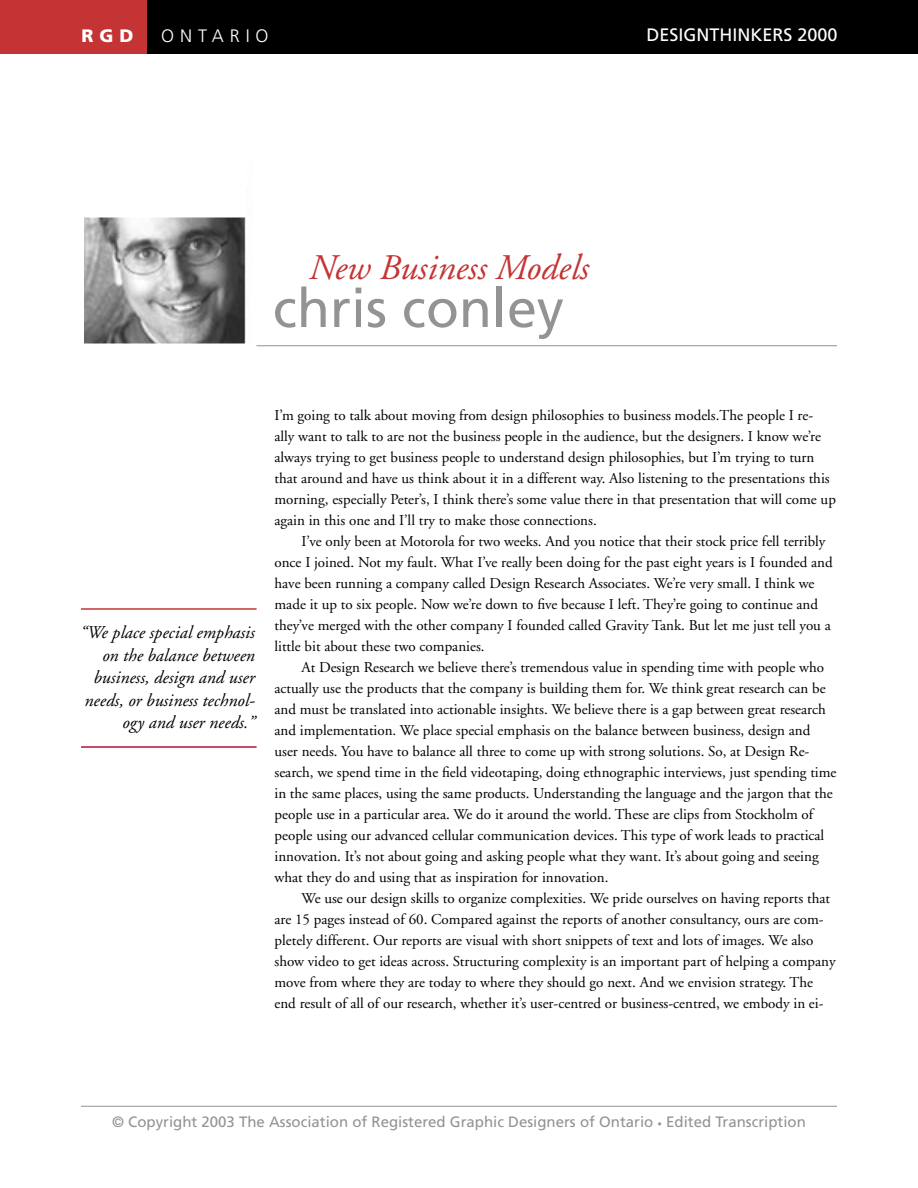
<style>
.page{position:relative;width:918px;height:1188px;background:#fff}
.page>*{position:absolute;margin:0;border:0;box-sizing:border-box;transform-origin:0 0}
.t1{font:54px "Frutiger";color:#939393}
.t2{font:italic 36px "Adobe Garamond";color:#c43434}
.quote{font:italic 18px/22.5px "Adobe Garamond";color:#000;text-align:right}
.t3{font:18px "Frutiger";color:#fff}
.t4{font:300 18px "Frutiger";letter-spacing:.33em;color:#fff}
.t5{font:900 18px "Frutiger";color:#fff}
.Paragraph_Style_1{font:15px/21px "Adobe Garamond";color:#000}
.t6{font:15px "Frutiger";color:#939393}
.s1{font-size:9px}
</style>
<div class="page">
<img style="left:84px;top:218px;width:177px;height:129px">
<hr style="left:257px;top:345px;width:580px;height:1px;background:#939393">
<hr style="left:81px;top:609px;width:175px;height:1px;background:#c43434">
<hr style="left:81px;top:747px;width:175px;height:1px;background:#b0003d">
<hr style="left:81px;top:1106px;width:756px;height:1px;background:#939393">
<div style="left:1px;top:1px;width:145px;height:52px;background:#c43434"></div>
<div style="left:0;top:0;width:147px;height:54px;border:2px solid #c43434"></div>
<div style="left:148px;top:1px;width:769px;height:52px;background:#000"></div>
<div style="left:147px;top:0;width:771px;height:54px;border:2px solid #000"></div>
<p class="t5" style="left:81px;top:25px;width:53px">RGD</p>
<p class="t4" style="left:161px;top:26px;width:109px">ONTARIO</p>
<p class="t3" style="left:646px;top:24px;width:193px">DESIGNTHINKERS 2000</p>
<p class="t2" style="left:309px;top:249px;width:282px">New Business Models</p>
<p class="t1" style="left:273px;top:277px;width:293px">chris conley</p>
<p class="quote" style="left:80px;top:622px;width:176px">“We place special emphasis on the balance between business, design and user needs, or business technol&shy;ogy and user needs.”</p>
<p class="Paragraph_Style_1" style="left:274px;top:406px;width:563px">I’m going to talk about moving from design philosophies to business models.The people I re&shy;ally want to talk to are not the business people in the audience, but the designers. I know we’re always trying to get business people to understand design philosophies, but I’m trying to turn that around and have us think about it in a different way. Also listening to the presentations this morning, especially Peter’s, I think there’s some value there in that presentation that will come up again in this one and I’ll try to make those connections.</p>
<p class="Paragraph_Style_1" style="left:274px;top:532px;width:560px;text-indent:27px">I’ve only been at Motorola for two weeks. And you notice that their stock price fell terribly once I joined. Not my fault. What I’ve really been doing for the past eight years is I founded and have been running a company called Design Research Associates. We’re very small. I think we made it up to six people. Now we’re down to five because I left. They’re going to continue and they’ve merged with the other company I founded called Gravity Tank. But let me just tell you a little bit about these two companies.</p>
<p class="Paragraph_Style_1" style="left:274px;top:658px;width:564px;text-indent:27px">At Design Research we believe there’s tremendous value in spending time with people who actually use the products that the company is building them for. We think great research can be and must be translated into actionable insights. We believe there is a gap between great research and implementation. We place special emphasis on the balance between business, design and user needs. You have to balance all three to come up with strong solutions. So, at Design Re&shy;search, we spend time in the field videotaping, doing ethnographic interviews, just spending time in the same places, using the same products. Understanding the language and the jargon that the people use in a particular area. We do it around the world. These are clips from Stockholm of people using our advanced cellular communication devices. This type of work leads to practical innovation. It’s not about going and asking people what they want. It’s about going and seeing what they do and using that as inspiration for innovation.</p>
<p class="Paragraph_Style_1" style="left:274px;top:889px;width:563px;text-indent:27px">We use our design skills to organize complexities. We pride ourselves on having reports that are 15 pages instead of 60. Compared against the reports of another consultancy, ours are com&shy;pletely different. Our reports are visual with short snippets of text and lots of images. We also show video to get ideas across. Structuring complexity is an important part of helping a company move from where they are today to where they should go next. And we envision strategy. The end result of all of our research, whether it’s user-centred or business-centred, we embody in ei-</p>
<p class="t6" style="left:112px;top:1113px;width:695px">© Copyright 2003 The Association of Registered Graphic Designers of Ontario <span class="s1">•</span> Edited Transcription</p>
</div>
